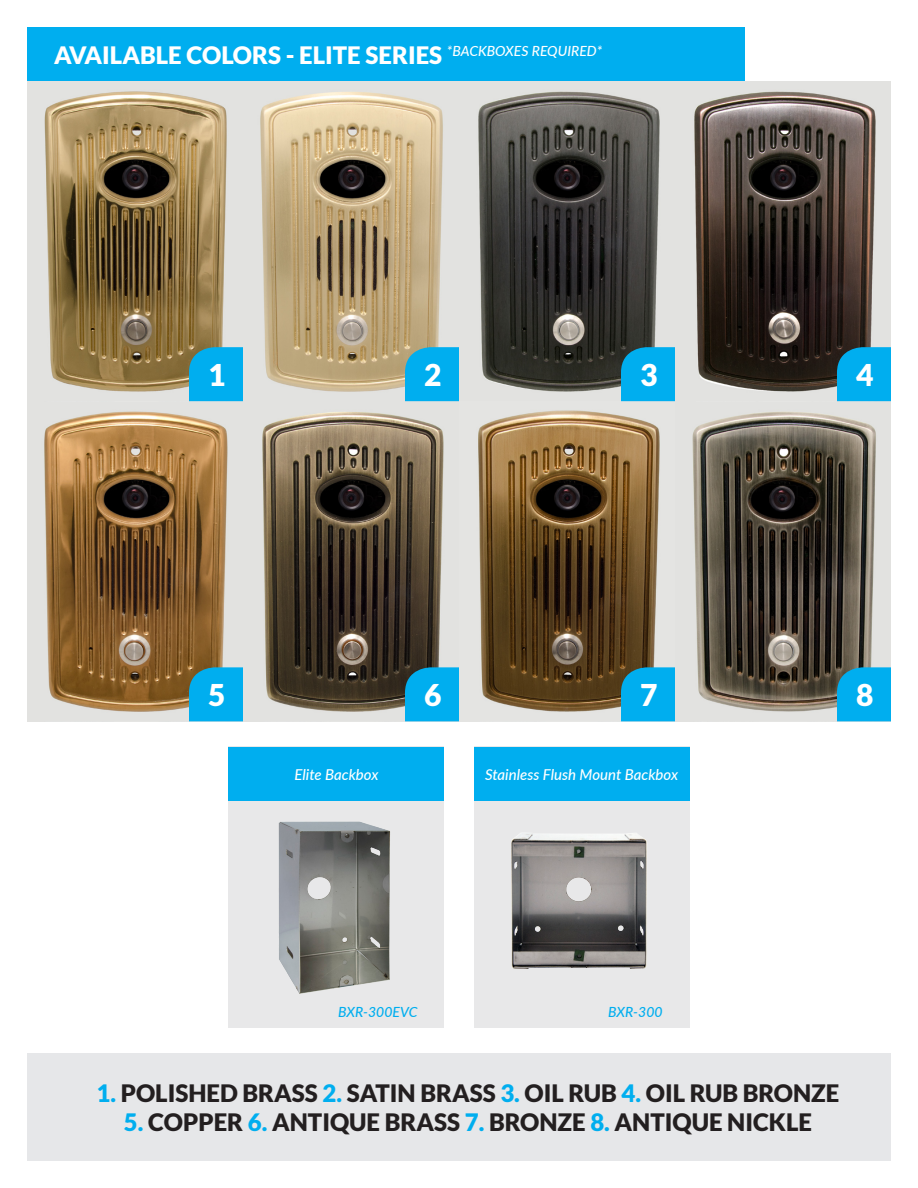
<style>
.page{position:relative;width:918px;height:1188px;background:#fff}
.page>*{position:absolute;margin:0;border:0;box-sizing:border-box;transform-origin:0 0}
.t1{font:900 30px "Lato";color:#fff}
.t2{font:900 24px "Lato";color:#231f20}
.t3{font:900 24px "Lato";color:#fff}
.t4{font:italic 500 15px "Lato";color:#fff}
.t5{font:italic 500 13.95px "Lato";color:#00aeef}
.s1{color:#00aeef}
</style>
<div class="page">
<img style="left:27px;top:81px;width:864px;height:640px">
<div style="left:27px;top:27px;width:717px;height:54px;background:#00aeef"></div>
<div style="left:27px;top:1053px;width:864px;height:108px;background:#e6e7e9"></div>
<div style="left:189px;top:347px;width:54px;height:54px;background:#00aeef"></div>
<div style="left:405px;top:347px;width:54px;height:54px;background:#00aeef"></div>
<div style="left:621px;top:347px;width:54px;height:54px;background:#00aeef"></div>
<div style="left:837px;top:347px;width:54px;height:54px;background:#00aeef"></div>
<div style="left:189px;top:667px;width:54px;height:54px;background:#00aeef"></div>
<div style="left:405px;top:667px;width:54px;height:54px;background:#00aeef"></div>
<div style="left:621px;top:667px;width:54px;height:54px;background:#00aeef"></div>
<div style="left:837px;top:667px;width:54px;height:54px;background:#00aeef"></div>
<div style="left:228px;top:747px;width:216px;height:281px;background:#e8e8e9"></div>
<div style="left:474px;top:747px;width:216px;height:281px;background:#e8e8e9"></div>
<img style="left:278px;top:821px;width:112px;height:173px">
<img style="left:511px;top:833px;width:136px;height:136px">
<div style="left:228px;top:747px;width:216px;height:54px;background:#00aeef"></div>
<div style="left:474px;top:747px;width:216px;height:54px;background:#00aeef"></div>
<p class="t3" style="left:54px;top:41px;width:550px">AVAILABLE COLORS - ELITE SERIES <sup>*BACKBOXES</sup> <sup>REQUIRED*</sup></p>
<p class="t1" style="left:208px;top:358px;width:19px">1</p>
<p class="t1" style="left:424px;top:358px;width:19px">2</p>
<p class="t1" style="left:640px;top:358px;width:19px">3</p>
<p class="t1" style="left:856px;top:358px;width:19px">4</p>
<p class="t1" style="left:208px;top:678px;width:19px">5</p>
<p class="t1" style="left:424px;top:678px;width:19px">6</p>
<p class="t1" style="left:640px;top:678px;width:19px">7</p>
<p class="t1" style="left:856px;top:678px;width:19px">8</p>
<p class="t4" style="left:294px;top:763px;width:85px">Elite Backbox</p>
<p class="t4" style="left:485px;top:764px;width:195px">Stainless Flush Mount Backbox</p>
<p class="t5" style="left:338px;top:1002px;width:81px">BXR-300EVC</p>
<p class="t5" style="left:608px;top:1002px;width:56px">BXR-300</p>
<p class="t2" style="left:96px;top:1079px;width:745px"><span class="s1">1.</span> POLISHED BRASS <span class="s1">2.</span> SATIN BRASS <span class="s1">3.</span> OIL RUB <span class="s1">4.</span> OIL RUB BRONZE</p>
<p class="t2" style="left:124px;top:1108px;width:690px"><span class="s1">5.</span> COPPER <span class="s1">6.</span> ANTIQUE BRASS <span class="s1">7.</span> BRONZE <span class="s1">8.</span> ANTIQUE NICKLE</p>
</div>
